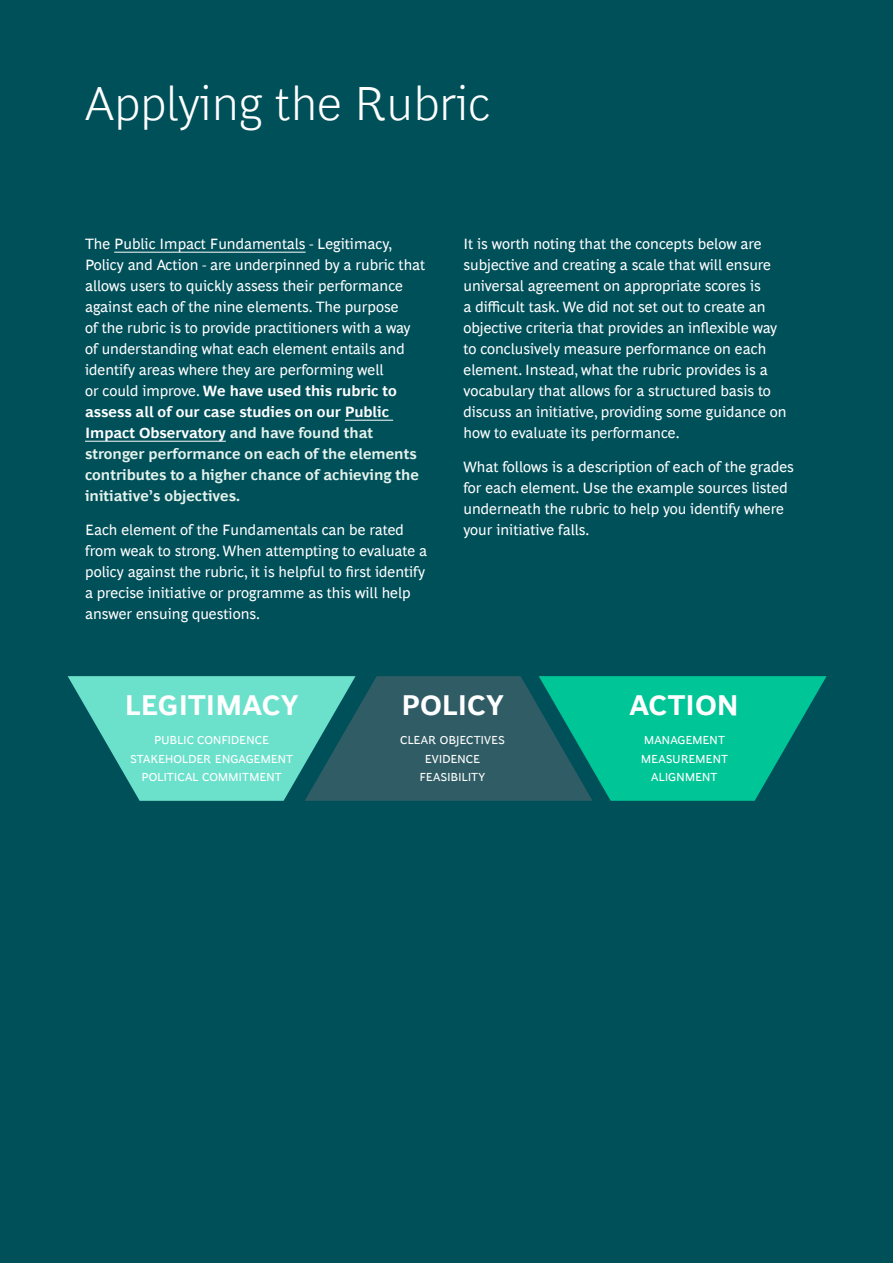
<style>
.page{position:relative;width:893px;height:1263px;background:#00505a}
.page>*{position:absolute;margin:0;border:0;box-sizing:border-box;transform-origin:0 0}
.t1{font:300 48px "Henderson BCG Sans";color:#fff}
.t2{font:700 28.8px "Henderson BCG Sans";letter-spacing:-.01em;color:#fff}
.t3{font:15px/21px "Henderson BCG Sans";color:#fff}
.t4{font:11.7px/18.8px "Henderson BCG Sans";letter-spacing:-.015em;color:#fff;text-align:center}
.s1{font-weight:700}
.s2{font-weight:700;color:#e4f2eb}
</style>
<div class="page">
<hr style="left:114px;top:252px;width:192px;height:1px;background:#fff">
<hr style="left:345px;top:420px;width:48px;height:1px;background:#fff">
<hr style="left:85px;top:441px;width:141px;height:1px;background:#fff">
<svg style="left:68px;top:676px;width:759px;height:125px;background:#2b9d8e"></svg>
<h1 class="t1" style="left:85px;top:69px;width:407px">Applying the Rubric</h1>
<p class="t3" style="left:85px;top:232px;width:342px">The Public Impact Fundamentals - Legitimacy, Policy and Action - are underpinned by a rubric that allows users to quickly assess their performance against each of the nine elements. The purpose<br>of the rubric is to provide practitioners with a way of understanding what each element entails and identify areas where they are performing well<br>or could improve. <span class="s1">We have used this rubric to assess all of our case studies on our Public Impact Observatory</span> <span class="s2">and have found that stronger performance on each of the elements contributes to a higher chance of achieving the initiative’s objectives.</span></p>
<p class="t3" style="left:85px;top:518px;width:344px">Each element of the Fundamentals can be rated from weak to strong. When attempting to evaluate a policy against the rubric, it is helpful to first identify a precise initiative or programme as this will help answer ensuing questions.</p>
<p class="t3" style="left:463px;top:232px;width:325px">It is worth noting that the concepts below are subjective and creating a scale that will ensure universal agreement on appropriate scores is<br>a difficult task. We did not set out to create an objective criteria that provides an inflexible way to conclusively measure performance on each element. Instead, what the rubric provides is a vocabulary that allows for a structured basis to discuss an initiative, providing some guidance on how to evaluate its performance.</p>
<p class="t3" style="left:463px;top:455px;width:332px">What follows is a description of each of the grades for each element. Use the example sources listed underneath the rubric to help you identify where your initiative falls.</p>
<h2 class="t2" style="left:125px;top:684px;width:175px">LEGITIMACY</h2>
<h2 class="t2" style="left:401px;top:684px;width:104px">POLICY</h2>
<h2 class="t2" style="left:629px;top:684px;width:111px">ACTION</h2>
<p class="t4" style="left:400px;top:730px;width:106px">CLEAR OBJECTIVES<br>EVIDENCE<br>FEASIBILITY</p>
<p class="t4" style="left:130px;top:730px;width:164px">PUBLIC CONFIDENCE<br>STAKEHOLDER ENGAGEMENT<br>POLITICAL COMMITMENT</p>
<p class="t4" style="left:641px;top:730px;width:89px">MANAGEMENT<br>MEASUREMENT<br>ALIGNMENT</p>
</div>
